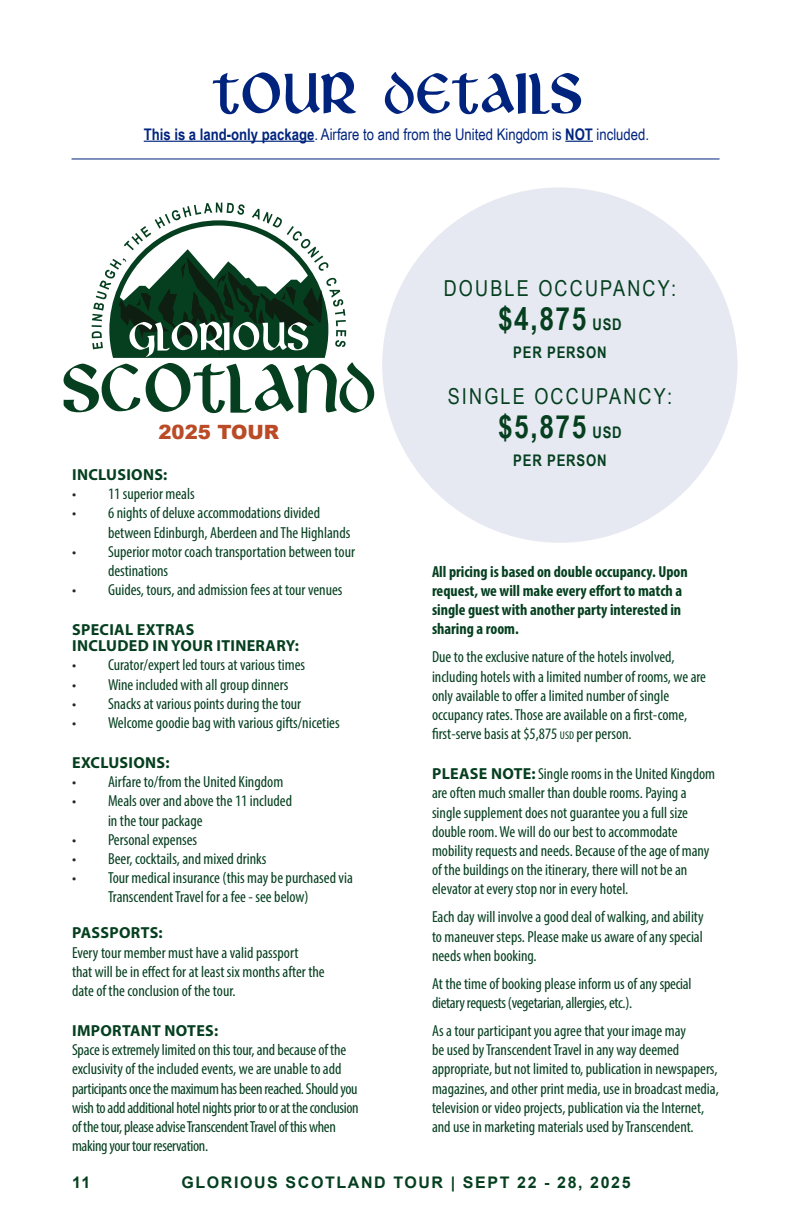
<style>
.page{position:relative;width:792px;height:1224px;background:#fff}
.page>*{position:absolute;margin:0;border:0;box-sizing:border-box;transform-origin:0 0}
.t1{font:700 32px "Arial Narrow";letter-spacing:.05em;color:#053f1f}
.t2{font:22px "Arial Narrow";letter-spacing:.1em;color:#053f1f}
.t3{font:900 19.6px "Arial";color:#ba4b26}
.t4{font:condensed 16px/19.2px "Myriad Pro";color:#053f1f}
.t5{font:condensed 16px/19.2px "Myriad Pro";letter-spacing:-.02em;color:#053f1f}
.t6{font:700 condensed 16px/19.2px "Myriad Pro";color:#053f1f}
.t7{font:700 16px/16px "Myriad Pro";letter-spacing:.02em;color:#053f1f}
.t8{font:16px "Arial Narrow";color:#00247d}
.t9{font:700 16px "Arial";letter-spacing:.1em;color:#053f1f}
.t10{font:700 16px "Arial Narrow";letter-spacing:.05em;color:#053f1f}
.s1{font-weight:700}
.s2{color:#282526}
.s3{font-size:16px}
.s4{font-size:11.2px}
.s5{font-weight:700;font-stretch:normal}
</style>
<div class="page">
<div style="left:382px;top:187px;width:356px;height:356px;background:#e6e9f2;border-radius:50%"></div>
<svg style="left:213px;top:72px;width:368px;height:42px"></svg>
<hr style="left:144px;top:141px;width:170px;height:1px;background:#00247d">
<svg style="left:565px;top:141px;width:28px;height:1px"></svg>
<svg style="left:64px;top:203px;width:310px;height:210px"></svg>
<hr style="left:72px;top:158px;width:648px;height:1px;background:#00247d">
<p class="t8" style="left:144px;top:122px;width:507px"><span class="s1">This is a land-only package</span>. Airfare to and from the United Kingdom is <span class="s1">NOT</span> included.</p>
<p class="t3" style="left:159px;top:418px;width:122px">2025 TOUR</p>
<p class="t7" style="left:72px;top:466px;width:97px">INCLUSIONS:</p>
<p class="t4" style="left:72px;top:484px;width:124px"><span class="s2">•</span> 11 superior meals</p>
<p class="t4" style="left:108px;top:503px;width:244px;text-indent:-36px"><span class="s2">•</span> 6 nights of deluxe accommodations divided between Edinburgh, Aberdeen and The Highlands</p>
<p class="t4" style="left:108px;top:542px;width:249px;text-indent:-36px"><span class="s2">•</span> Superior motor coach transportation between tour destinations</p>
<p class="t4" style="left:72px;top:580px;width:272px"><span class="s2">•</span> Guides, tours, and admission fees at tour venues</p>
<p class="t7" style="left:72px;top:621px;width:228px">SPECIAL EXTRAS<br>INCLUDED IN YOUR ITINERARY:</p>
<p class="t4" style="left:72px;top:655px;width:235px"><span class="s2">•</span> Curator/expert led tours at various times</p>
<p class="t4" style="left:72px;top:675px;width:218px"><span class="s2">•</span> Wine included with all group dinners</p>
<p class="t4" style="left:72px;top:694px;width:231px"><span class="s2">•</span> Snacks at various points during the tour</p>
<p class="t4" style="left:72px;top:713px;width:269px"><span class="s2">•</span> Welcome goodie bag with various gifts/niceties</p>
<p class="t7" style="left:72px;top:754px;width:99px">EXCLUSIONS:</p>
<p class="t4" style="left:72px;top:772px;width:213px"><span class="s2">•</span> Airfare to/from the United Kingdom</p>
<p class="t4" style="left:108px;top:791px;width:186px;text-indent:-36px"><span class="s2">•</span> Meals over and above the 11 included in the tour package</p>
<p class="t4" style="left:72px;top:830px;width:127px"><span class="s2">•</span> Personal expenses</p>
<p class="t4" style="left:72px;top:849px;width:196px"><span class="s2">•</span> Beer, cocktails, and mixed drinks</p>
<p class="t4" style="left:72px;top:868px;width:282px;text-align:center"><span class="s2">•</span> Tour medical insurance (this may be purchased via<br>Transcendent Travel for a fee - see below)</p>
<p class="t7" style="left:72px;top:924px;width:92px">PASSPORTS:</p>
<p class="t4" style="left:72px;top:943px;width:228px">Every tour member must have a valid passport</p>
<p class="t4" style="left:72px;top:962px;width:254px">that will be in effect for at least six months after the</p>
<p class="t4" style="left:72px;top:981px;width:165px">date of the conclusion of the tour.</p>
<p class="t7" style="left:72px;top:1022px;width:147px">IMPORTANT NOTES:</p>
<p class="t4" style="left:72px;top:1040px;width:276px">Space is extremely limited on this tour, and because of the exclusivity of the included events, we are unable to add</p>
<p class="t5" style="left:72px;top:1079px;width:288px">participants once the maximum has been reached. Should you wish to add additional hotel nights prior to or at the conclusion of the tour, please advise Transcendent Travel of this when making your tour reservation.</p>
<p class="t2" style="left:444px;top:272px;width:234px">DOUBLE OCCUPANCY:</p>
<p class="t1" style="left:498px;top:295px;width:125px">$4,875 <span class="s3">USD</span></p>
<p class="t10" style="left:513px;top:340px;width:95px">PER PERSON</p>
<p class="t2" style="left:448px;top:380px;width:226px">SINGLE OCCUPANCY:</p>
<p class="t1" style="left:498px;top:403px;width:125px">$5,875 <span class="s3">USD</span></p>
<p class="t10" style="left:513px;top:448px;width:95px">PER PERSON</p>
<p class="t6" style="left:432px;top:562px;width:257px">All pricing is based on double occupancy. Upon request, we will make every effort to match a single guest with another party interested in sharing a room.</p>
<p class="t4" style="left:432px;top:647px;width:244px">Due to the exclusive nature of the hotels involved,</p>
<p class="t4" style="left:432px;top:667px;width:276px">including hotels with a limited number of rooms, we are only available to offer a limited number of single</p>
<p class="t4" style="left:432px;top:705px;width:257px">occupancy rates. Those are available on a first-come,</p>
<p class="t4" style="left:432px;top:724px;width:201px">first-serve basis at $5,875 <span class="s4">usd</span> per person.</p>
<p class="t4" style="left:432px;top:764px;width:285px"><span class="s5">PLEASE NOTE:</span> Single rooms in the United Kingdom are often much smaller than double rooms. Paying a</p>
<p class="t4" style="left:432px;top:803px;width:258px">single supplement does not guarantee you a full size</p>
<p class="t4" style="left:432px;top:822px;width:247px">double room. We will do our best to accommodate</p>
<p class="t4" style="left:432px;top:841px;width:279px">mobility requests and needs. Because of the age of many of the buildings on the itinerary, there will not be an</p>
<p class="t4" style="left:432px;top:879px;width:198px">elevator at every stop nor in every hotel.</p>
<p class="t4" style="left:432px;top:907px;width:273px;text-align:justify">Each day will involve a good deal of walking, and ability to maneuver steps. Please make us aware of any special needs when booking.</p>
<p class="t5" style="left:432px;top:974px;width:261px">At the time of booking please inform us of any special dietary requests (vegetarian, allergies, etc.).</p>
<p class="t4" style="left:432px;top:1021px;width:288px">As a tour participant you agree that your image may<br>be used by Transcendent Travel in any way deemed appropriate, but not limited to, publication in newspapers, magazines, and other print media, use in broadcast media, television or video projects, publication via the Internet, and use in marketing materials used by Transcendent.</p>
<p class="t9" style="left:72px;top:1172px;width:20px">11</p>
<p class="t9" style="left:181px;top:1172px;width:451px">GLORIOUS SCOTLAND TOUR | SEPT 22 - 28, 2025</p>
</div>
